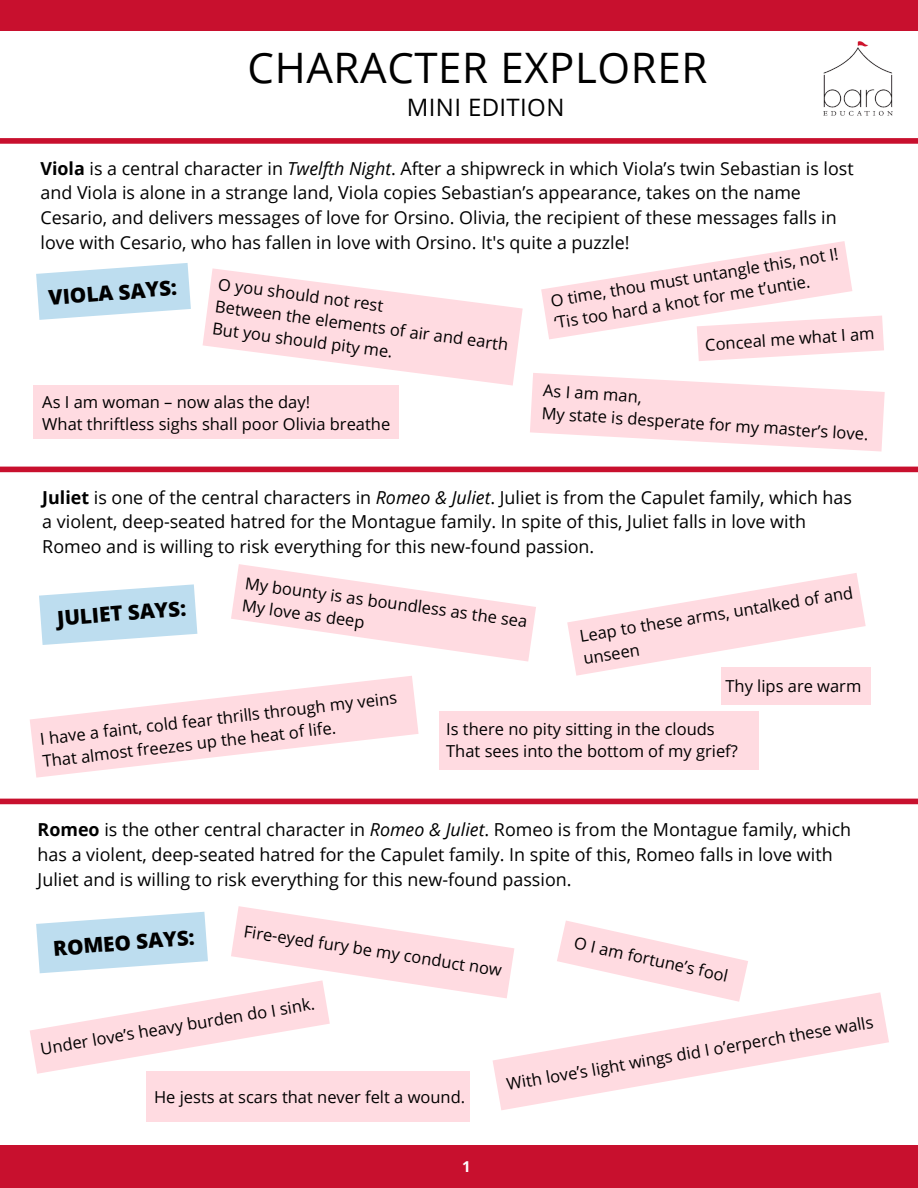
<style>
.page{position:relative;width:918px;height:1188px;background:#fff}
.page>*{position:absolute;margin:0;border:0;box-sizing:border-box;transform-origin:0 0}
.t1{font:42px "Open Sans";letter-spacing:.015em;color:#000}
.t2{font:24px "Open Sans";letter-spacing:.015em;color:#000}
.t3{font:800 20.7px "Open Sans";color:#000}
.t4{font:17.85px/24.8px "Open Sans";color:#000}
.t5{font:16.5px/22.8px "Open Sans";color:#000}
.t6{font:700 15px "Open Sans";color:#fff}
.s1{font-weight:700}
.s2{font-style:italic}
</style>
<div class="page">
<div style="left:0;top:0;width:918px;height:30px;background:#c8102e"></div>
<img style="left:823px;top:42px;width:69px;height:74px">
<div style="left:0;top:1146px;width:918px;height:42px;background:#c8102e"></div>
<svg style="left:39px;top:584px;width:158px;height:61px"></svg>
<svg style="left:231px;top:564px;width:305px;height:98px"></svg>
<svg style="left:30px;top:676px;width:389px;height:102px"></svg>
<div style="left:721px;top:667px;width:149px;height:37px;background:#ffdbe1"></div>
<svg style="left:567px;top:573px;width:299px;height:103px"></svg>
<div style="left:439px;top:711px;width:319px;height:59px;background:#ffdbe1"></div>
<svg style="left:495px;top:992px;width:394px;height:118px"></svg>
<svg style="left:557px;top:921px;width:191px;height:81px"></svg>
<svg style="left:30px;top:906px;width:484px;height:168px"></svg>
<div style="left:146px;top:1071px;width:324px;height:50px;background:#ffdbe1"></div>
<svg style="left:36px;top:263px;width:155px;height:57px"></svg>
<svg style="left:203px;top:268px;width:320px;height:118px"></svg>
<svg style="left:530px;top:373px;width:355px;height:79px"></svg>
<svg style="left:541px;top:241px;width:343px;height:120px"></svg>
<div style="left:33px;top:385px;width:366px;height:54px;background:#ffdbe1"></div>
<div style="left:0;top:467px;width:918px;height:5px;background:#c8102e"></div>
<div style="left:0;top:799px;width:918px;height:5px;background:#c8102e"></div>
<div style="left:0;top:138px;width:918px;height:6px;background:#c8102e"></div>
<p class="t1" style="left:248px;top:38px;width:461px">CHARACTER EXPLORER</p>
<p class="t2" style="left:407px;top:90px;width:159px">MINI EDITION</p>
<p class="t4" style="left:40px;top:155px;width:815px"><span class="s1">Viola</span> is a central character in <span class="s2">Twelfth Night</span>. After a shipwreck in which Viola’s twin Sebastian is lost and Viola is alone in a strange land, Viola copies Sebastian’s appearance, takes on the name Cesario, and delivers messages of love for Orsino. Olivia, the recipient of these messages falls in love with Cesario, who has fallen in love with Orsino. It's quite a puzzle!</p>
<p class="t3" style="left:47px;top:284px;width:130px;rotate:-5deg">VIOLA SAYS:</p>
<p class="t5" style="left:549px;top:288px;width:293px;rotate:-9deg">O time, thou must untangle this, not I!</p>
<p class="t5" style="left:553px;top:311px;width:260px;rotate:-9deg">‘Tis too hard a knot for me t’untie.</p>
<p class="t5" style="left:704px;top:333px;width:171px;rotate:-4deg">Conceal me what I am</p>
<p class="t5" style="left:220px;top:271px;width:168px;rotate:8deg">O you should not rest</p>
<p class="t5" style="left:214px;top:316px;width:183px;rotate:8deg">But you should pity me.</p>
<p class="t5" style="left:42px;top:390px;width:269px">As I am woman – now alas the day!</p>
<p class="t5" style="left:42px;top:412px;width:350px">What thriftless sighs shall poor Olivia breathe</p>
<p class="t5" style="left:217px;top:293px;width:297px;rotate:8deg">Between the elements of air and earth</p>
<p class="t5" style="left:544px;top:378px;width:100px;rotate:4deg">As I am man,</p>
<p class="t5" style="left:543px;top:400px;width:329px;rotate:4deg">My state is desperate for my master’s love.</p>
<p class="t4" style="left:42px;top:484px;width:811px"><span class="s1">Juliet</span> is one of the central characters in <span class="s2">Romeo &amp; Juliet</span>. Juliet is from the Capulet family, which has a violent, deep-seated hatred for the Montague family. In spite of this, Juliet falls in love with<br>Romeo and is willing to risk everything for this new-found passion.</p>
<p class="t3" style="left:56px;top:604px;width:131px;rotate:-5deg">JULIET SAYS:</p>
<p class="t5" style="left:247px;top:571px;width:286px;rotate:8deg">My bounty is as boundless as the sea</p>
<p class="t5" style="left:244px;top:593px;width:125px;rotate:8deg">My love as deep</p>
<p class="t5" style="left:578px;top:624px;width:278px;rotate:-9deg">Leap to these arms, untalked of and unseen</p>
<p class="t5" style="left:39px;top:728px;width:361px;rotate:-7deg">I have a faint, cold fear thrills through my veins</p>
<p class="t5" style="left:41px;top:750px;width:297px;rotate:-7deg">That almost freezes up the heat of life.</p>
<p class="t5" style="left:725px;top:674px;width:137px">Thy lips are warm</p>
<p class="t5" style="left:446px;top:717px;width:270px">Is there no pity sitting in the clouds</p>
<p class="t5" style="left:446px;top:739px;width:293px">That sees into the bottom of my grief?</p>
<p class="t4" style="left:38px;top:817px;width:815px"><span class="s1">Romeo</span> is the other central character in <span class="s2">Romeo &amp; Juliet</span>. Romeo is from the Montague family, which has a violent, deep-seated hatred for the Capulet family. In spite of this, Romeo falls in love with<br>Juliet and is willing to risk everything for this new-found passion.</p>
<p class="t3" style="left:52px;top:934px;width:143px;rotate:-5deg">ROMEO SAYS:</p>
<p class="t5" style="left:246px;top:919px;width:262px;rotate:9deg">Fire-eyed fury be my conduct now</p>
<p class="t5" style="left:39px;top:1036px;width:279px;rotate:-9deg">Under love’s heavy burden do I sink.</p>
<p class="t5" style="left:577px;top:931px;width:158px;rotate:12deg">O I am fortune’s fool</p>
<p class="t5" style="left:505px;top:1073px;width:373px;rotate:-10deg">With love’s light wings did I o’erperch these walls</p>
<p class="t5" style="left:154px;top:1085px;width:313px">He jests at scars that never felt a wound.</p>
<p class="t6" style="left:462px;top:1156px;width:10px">1</p>
</div>
